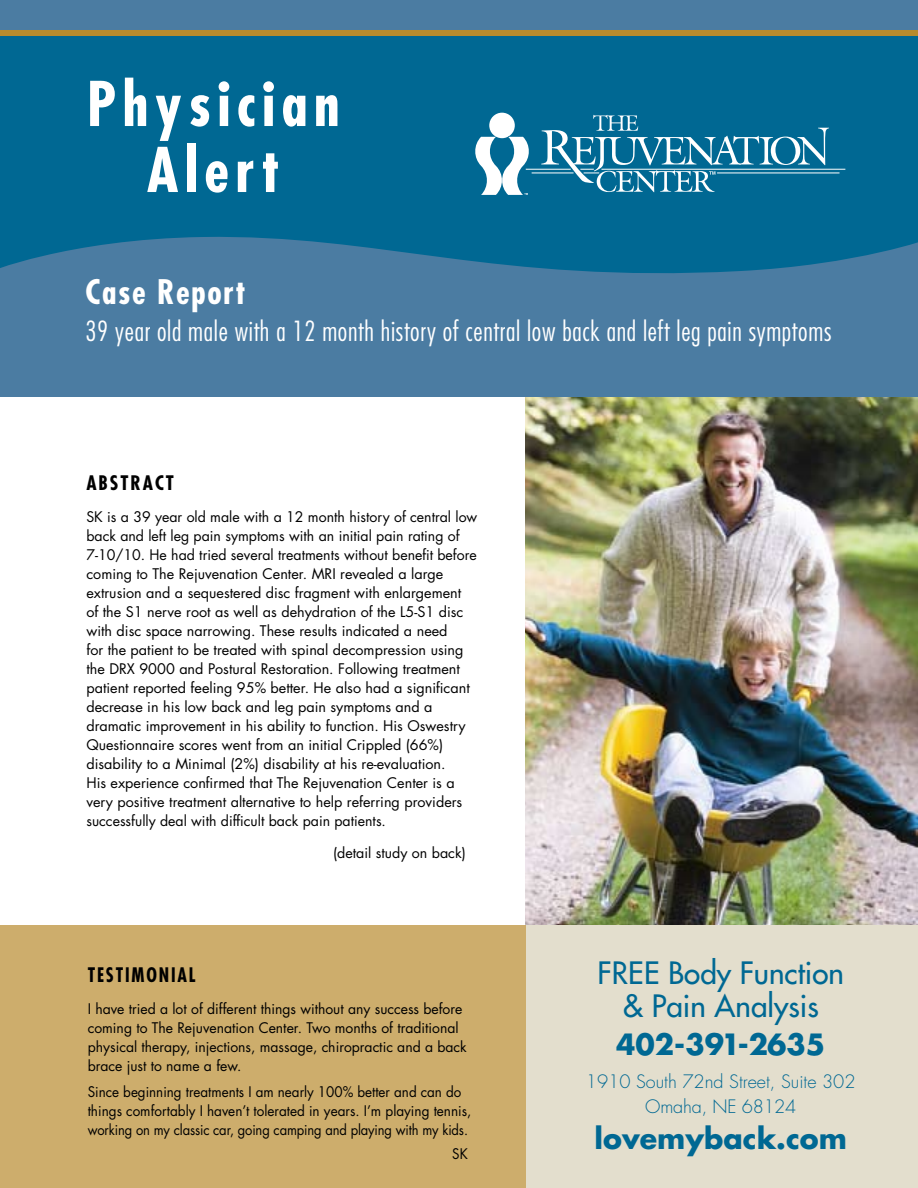
<style>
.page{position:relative;width:918px;height:1188px;background:#fff}
.page>*{position:absolute;margin:0;border:0;box-sizing:border-box;transform-origin:0 0}
.t1{font:700 condensed 60px/66px "Futura";letter-spacing:.11em;color:#fff;text-align:center}
.t2{font:700 condensed 33px "Futura";letter-spacing:.05em;color:#fff}
.t3{font:30px/33px "Futura";color:#006893;text-align:center}
.t4{font:700 28.5px "Futura";color:#006893}
.t5{font:300 condensed 27px "Futura";letter-spacing:.025em;color:#fff}
.t6{font:700 condensed 19.5px "Futura";letter-spacing:.1em;color:#000;scale:.93 1}
.t7{font:700 condensed 19.5px "Futura";letter-spacing:.1em;color:#000}
.t8{font:300 18px/25.5px "Futura";color:#006893;text-align:center}
.t9{font:14.25px/19px "Futura";color:#000}
.t10{font:14.25px/19px "Futura";color:#000;scale:.94 1}
.t11{font:14.25px "Futura";color:#000;scale:.93 1}
</style>
<div class="page">
<img style="left:525px;top:396px;width:393px;height:530px">
<div style="left:525px;top:926px;width:393px;height:262px;background:#e3decd"></div>
<div style="left:0;top:926px;width:525px;height:262px;background:#cdad6c"></div>
<div style="left:0;top:0;width:918px;height:396px;background:#4b7ca2"></div>
<div style="left:0;top:30px;width:918px;height:103px;background:#b88b2d"></div>
<svg style="left:0;top:36px;width:918px;height:238px;background:#066994"></svg>
<hr style="left:601px;top:169px;width:244px;height:1px;background:#fff">
<hr style="left:526px;top:169px;width:45px;height:1px;background:#fff">
<hr style="left:532px;top:172px;width:42px;height:1px;background:#fff">
<hr style="left:717px;top:172px;width:123px;height:1px;background:#fff">
<svg style="left:541px;top:115px;width:288px;height:77px;background:#2c82a5"></svg>
<svg style="left:475px;top:113px;width:56px;height:82px;background:#7cb1c7"></svg>
<h1 class="t1" style="left:87px;top:70px;width:254px">Physician<br>Alert</h1>
<h2 class="t2" style="left:86px;top:270px;width:162px">Case Report</h2>
<h3 class="t5" style="left:86px;top:314px;width:747px">39 year old male with a 12 month history of central low back and left leg pain symptoms</h3>
<h3 class="t7" style="left:86px;top:470px;width:79px">Abstract</h3>
<p class="t9" style="left:86px;top:507px;width:392px">SK is a 39 year old male with a 12 month history of central low back and left leg pain symptoms with an initial pain rating of 7-10/10. He had tried several treatments without benefit before coming to The Rejuvenation Center. MRI revealed a large extrusion and a sequestered disc fragment with enlargement<br>of the S1 nerve root as well as dehydration of the L5-S1 disc with disc space narrowing. These results indicated a need<br>for the patient to be treated with spinal decompression using the DRX 9000 and Postural Restoration. Following treatment patient reported feeling 95% better. He also had a significant decrease in his low back and leg pain symptoms and a dramatic improvement in his ability to function. His Oswestry Questionnaire scores went from an initial Crippled (66%) disability to a Minimal (2%) disability at his re-evaluation.<br>His experience confirmed that The Rejuvenation Center is a very positive treatment alternative to help referring providers successfully deal with difficult back pain patients.</p>
<p class="t9" style="left:333px;top:843px;width:134px">(detail study on back)</p>
<h3 class="t6" style="left:88px;top:962px;width:117px">Testimonial</h3>
<p class="t9" style="left:88px;top:999px;width:381px">I have tried a lot of different things without any success before coming to The Rejuvenation Center. Two months of traditional physical therapy, injections, massage, chiropractic and a back brace just to name a few.</p>
<p class="t10" style="left:88px;top:1082px;width:410px">Since beginning treatments I am nearly 100% better and can do things comfortably I haven’t tolerated in years. I’m playing tennis, working on my classic car, going camping and playing with my kids.</p>
<p class="t11" style="left:452px;top:1144px;width:18px">SK</p>
<h3 class="t3" style="left:598px;top:957px;width:248px">FREE Body Function &amp; Pain Analysis</h3>
<h3 class="t4" style="left:616px;top:1024px;width:210px">402-391-2635</h3>
<p class="t8" style="left:586px;top:1069px;width:271px">1910 South 72nd Street, Suite 302<br>Omaha, NE 68124</p>
<h3 class="t4" style="left:595px;top:1119px;width:254px">lovemyback.com</h3>
</div>
